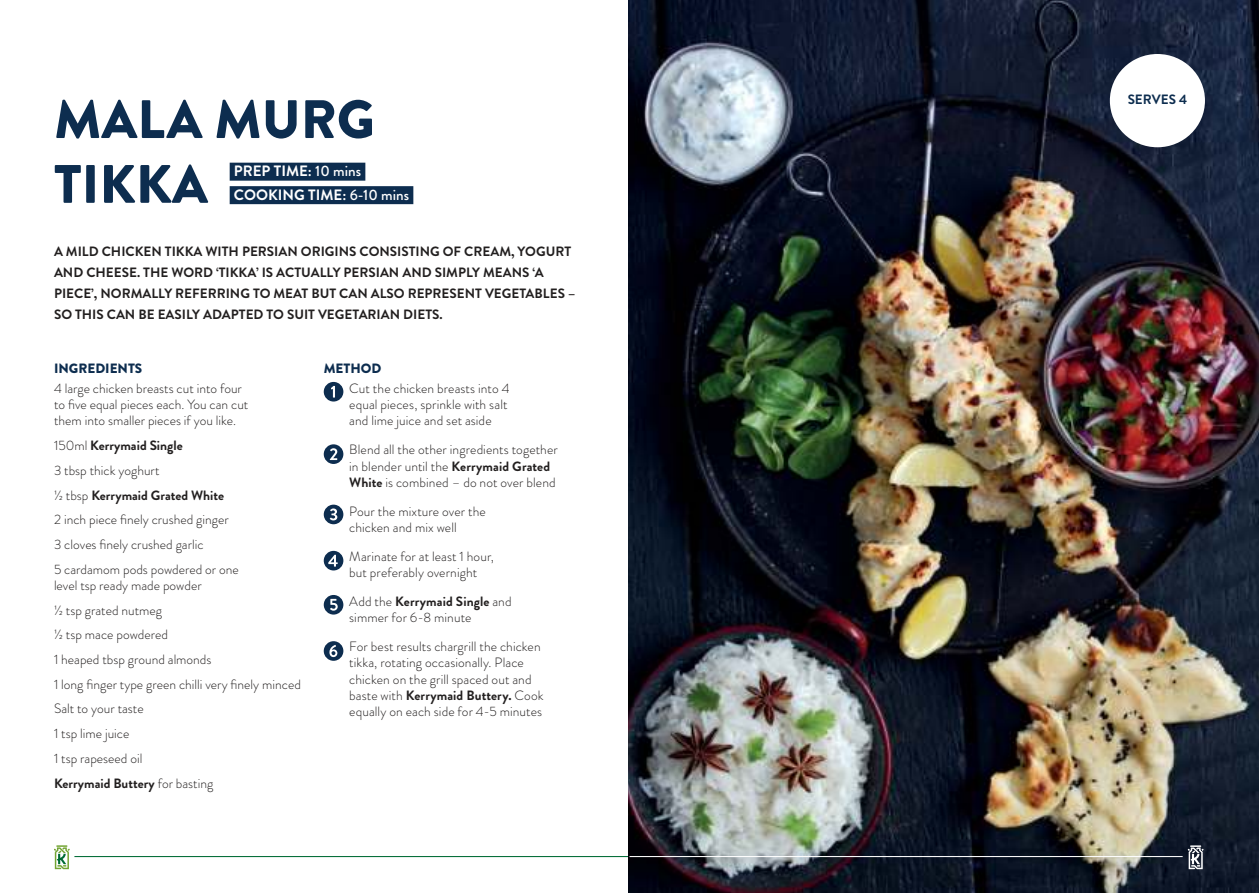
<style>
.page{position:relative;width:1259px;height:893px;background:#fff}
.page>*{position:absolute;margin:0;border:0;box-sizing:border-box;transform-origin:0 0}
.t1{font:900 54px/64.8px "Brandon Grotesque";color:#0d2d4f}
.t2{font:700 15px/23.5px "Brandon Grotesque";color:#fff}
.t3{font:300 13.5px/16.2px "Brandon Grotesque";color:#221f1f}
.t4{font:700 13.5px/21px "Brandon Grotesque";color:#221f1f}
.t5{font:900 13.5px "Brandon Grotesque";color:#0d2d4f}
.t6{font:700 13.5px "Brandon Grotesque";color:#0d2d4f}
.s1{font-weight:500}
.s2{font-weight:700}
</style>
<div class="page">
<svg style="left:54px;top:845px;width:16px;height:24px"></svg>
<hr style="left:74px;top:856px;width:555px;height:1px;background:#006b35">
<img style="left:628px;top:0;width:630px;height:893px">
<hr style="left:629px;top:856px;width:553px;height:1px;background:#fff">
<svg style="left:1187px;top:845px;width:16px;height:24px"></svg>
<svg style="left:324px;top:382px;width:19px;height:20px"></svg>
<svg style="left:324px;top:444px;width:19px;height:20px"></svg>
<svg style="left:324px;top:505px;width:19px;height:19px"></svg>
<svg style="left:324px;top:551px;width:19px;height:19px"></svg>
<svg style="left:324px;top:595px;width:19px;height:20px"></svg>
<svg style="left:324px;top:641px;width:19px;height:20px"></svg>
<div style="left:230px;top:163px;width:135px;height:18px;background:#0d2d4f"></div>
<div style="left:230px;top:186px;width:183px;height:18px;background:#0d2d4f"></div>
<div style="left:1109px;top:54px;width:96px;height:93px;background:#fff;border-radius:50%"></div>
<h1 class="t1" style="left:54px;top:87px;width:322px">MALA MURG<br>TIKKA</h1>
<p class="t2" style="left:234px;top:160px;width:177px">PREP TIME: <span class="s1">10 mins<br></span>COOKING TIME: <span class="s1">6-10 mins</span></p>
<p class="t4" style="left:54px;top:241px;width:523px">A MILD CHICKEN TIKKA WITH PERSIAN ORIGINS CONSISTING OF CREAM, YOGURT AND CHEESE. THE WORD ‘TIKKA’ IS ACTUALLY PERSIAN AND SIMPLY MEANS ‘A PIECE’, NORMALLY REFERRING TO MEAT BUT CAN ALSO REPRESENT VEGETABLES – SO THIS CAN BE EASILY ADAPTED TO SUIT VEGETARIAN DIETS.</p>
<p class="t5" style="left:54px;top:360px;width:90px">INGREDIENTS</p>
<p class="t3" style="left:54px;top:382px;width:196px">4 large chicken breasts cut into four to five equal pieces each. You can cut them into smaller pieces if you like.</p>
<p class="t3" style="left:54px;top:435px;width:186px;line-height:24.8px">150ml <span class="s2">Kerrymaid Single<br></span>3 tbsp thick yoghurt<br>½ tbsp <span class="s2">Kerrymaid Grated White<br></span>2 inch piece finely crushed ginger<br>3 cloves finely crushed garlic<br>5 cardamom pods powdered or one</p>
<p class="t3" style="left:54px;top:575px;width:248px;line-height:24.8px">level tsp ready made powder<br>½ tsp grated nutmeg<br>½ tsp mace powdered<br>1 heaped tbsp ground almonds<br>1 long finger type green chilli very finely minced<br>Salt to your taste<br>1 tsp lime juice<br>1 tsp rapeseed oil<br><span class="s2">Kerrymaid Buttery</span> for basting</p>
<p class="t5" style="left:324px;top:360px;width:59px">METHOD</p>
<p class="t3" style="left:349px;top:382px;width:162px">Cut the chicken breasts into 4 equal pieces, sprinkle with salt and lime juice and set aside</p>
<p class="t3" style="left:349px;top:444px;width:210px">Blend all the other ingredients together in blender until the <span class="s2">Kerrymaid Grated<br>White</span> is combined – do not over blend</p>
<p class="t3" style="left:349px;top:505px;width:138px">Pour the mixture over the chicken and mix well</p>
<p class="t3" style="left:349px;top:550px;width:146px">Marinate for at least 1 hour, but preferably overnight</p>
<p class="t3" style="left:349px;top:595px;width:164px">Add the <span class="s2">Kerrymaid Single</span> and simmer for 6-8 minute</p>
<p class="t3" style="left:349px;top:640px;width:196px">For best results chargrill the chicken tikka, rotating occasionally. Place chicken on the grill spaced out and baste with <span class="s2">Kerrymaid Buttery.</span> Cook equally on each side for 4-5 minutes</p>
<p class="t6" style="left:1127px;top:92px;width:61px">SERVES 4</p>
</div>
